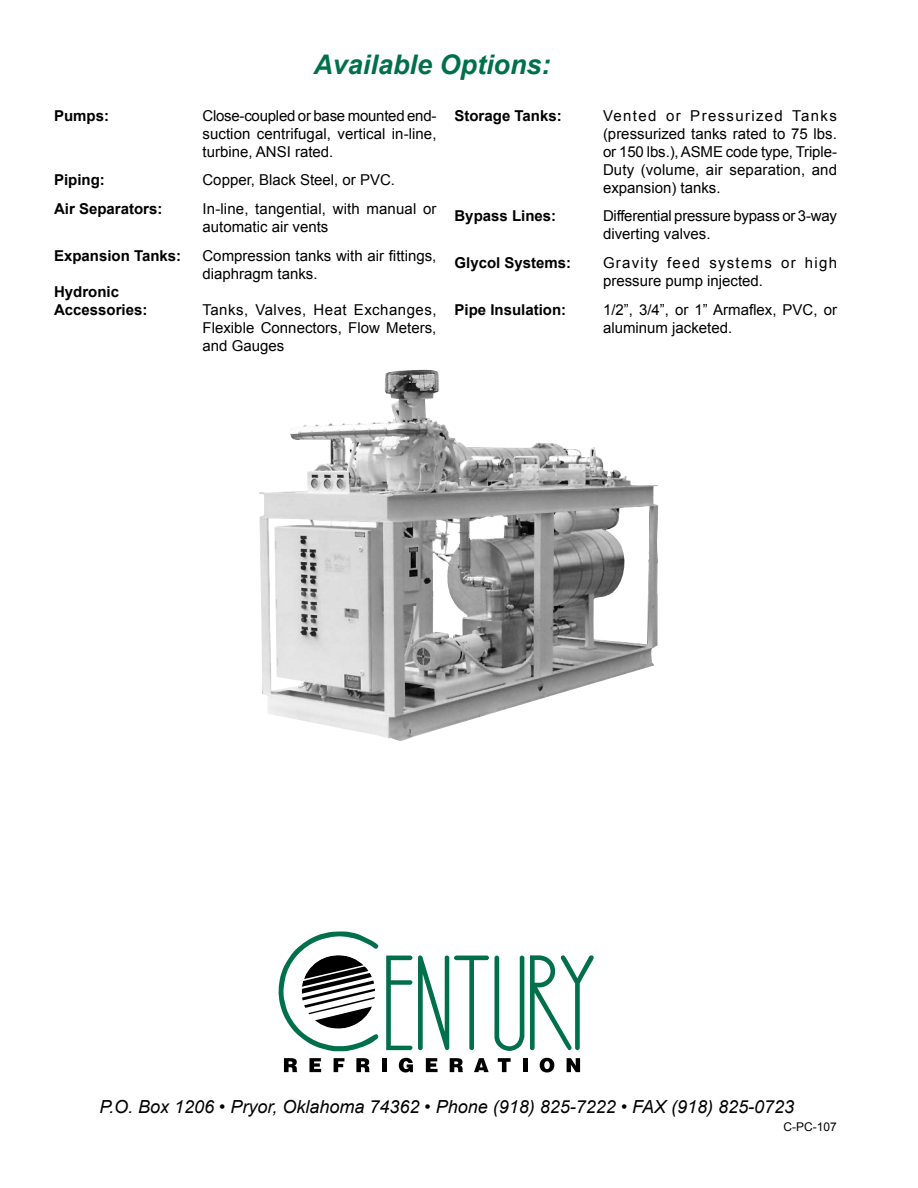
<style>
.page{position:relative;width:918px;height:1188px;background:#fff}
.page>*{position:absolute;margin:0;border:0;box-sizing:border-box;transform-origin:0 0}
.t1{font:italic 700 27px "Arial";color:#00704a}
.t2{font:italic 18px "Arial";color:#000}
.t3{font:15px/18px "Arial";color:#000}
.t4{font:700 15px/18px "Arial";color:#000}
.t5{font:15px/18px "Arial";letter-spacing:.085em;color:#000}
.t6{font:12px "Arial";color:#000}
</style>
<div class="page">
<img style="left:259px;top:369px;width:399px;height:372px">
<svg style="left:278px;top:932px;width:100px;height:119px"></svg>
<svg style="left:284px;top:1058px;width:13px;height:14px"></svg>
<svg style="left:309px;top:1058px;width:12px;height:14px"></svg>
<svg style="left:334px;top:1058px;width:10px;height:14px"></svg>
<svg style="left:356px;top:1058px;width:14px;height:14px"></svg>
<div style="left:382px;top:1058px;width:5px;height:14px;background:#000"></div>
<svg style="left:399px;top:1058px;width:14px;height:14px"></svg>
<svg style="left:426px;top:1058px;width:12px;height:14px"></svg>
<svg style="left:450px;top:1058px;width:13px;height:14px"></svg>
<svg style="left:474px;top:1058px;width:15px;height:14px"></svg>
<svg style="left:498px;top:1058px;width:13px;height:14px"></svg>
<hr style="left:523px;top:1058px;width:4px;height:14px;background:#000">
<svg style="left:540px;top:1058px;width:14px;height:14px"></svg>
<svg style="left:567px;top:1058px;width:13px;height:14px"></svg>
<svg style="left:386px;top:956px;width:26px;height:94px"></svg>
<svg style="left:418px;top:955px;width:106px;height:96px"></svg>
<svg style="left:530px;top:955px;width:64px;height:95px"></svg>
<h1 class="t1" style="left:313px;top:49px;width:239px">Available Options:</h1>
<p class="t4" style="left:54px;top:106px;width:57px">Pumps:</p>
<p class="t3" style="left:202px;top:106px;width:236px;text-align:justify">Close-coupled or base mounted end&shy;suction centrifugal, vertical in-line, turbine, ANSI rated.</p>
<p class="t4" style="left:54px;top:171px;width:52px">Piping:</p>
<p class="t3" style="left:202px;top:171px;width:194px">Copper, Black Steel, or PVC.</p>
<p class="t4" style="left:54px;top:200px;width:110px">Air Separators:</p>
<p class="t3" style="left:202px;top:200px;width:236px">In-line, tangential, with manual or automatic air vents</p>
<p class="t4" style="left:54px;top:247px;width:129px">Expansion Tanks:</p>
<p class="t3" style="left:202px;top:247px;width:236px">Compression tanks with air fittings, diaphragm tanks.</p>
<p class="t4" style="left:54px;top:283px;width:95px">Hydronic<br>Accessories:</p>
<p class="t3" style="left:202px;top:301px;width:236px;text-align:justify">Tanks, Valves, Heat Exchanges, Flexible Connectors, Flow Meters, and Gauges</p>
<p class="t4" style="left:454px;top:106px;width:109px">Storage Tanks:</p>
<p class="t3" style="left:603px;top:106px;width:236px;text-align:justify">Vented or Pressurized Tanks (pressurized tanks rated to 75 lbs. or 150 lbs.),ASME code type, Triple-Duty (volume, air separation, and expansion) tanks.</p>
<p class="t4" style="left:454px;top:207px;width:103px">Bypass Lines:</p>
<p class="t3" style="left:603px;top:207px;width:235px">Differential pressure bypass or 3-way diverting valves.</p>
<p class="t4" style="left:454px;top:254px;width:118px">Glycol Systems:</p>
<p class="t5" style="left:603px;top:254px;width:236px">Gravity feed systems or high pressure pump injected.</p>
<p class="t4" style="left:454px;top:301px;width:113px">Pipe Insulation:</p>
<p class="t3" style="left:603px;top:301px;width:236px">1/2”, 3/4”, or 1” Armaflex, PVC, or aluminum jacketed.</p>
<p class="t2" style="left:99px;top:1097px;width:696px">P.O. Box 1206 • Pryor, Oklahoma 74362 • Phone (918) 825-7222 • FAX (918) 825-0723</p>
<p class="t6" style="left:784px;top:1120px;width:55px">C-PC-107</p>
</div>
